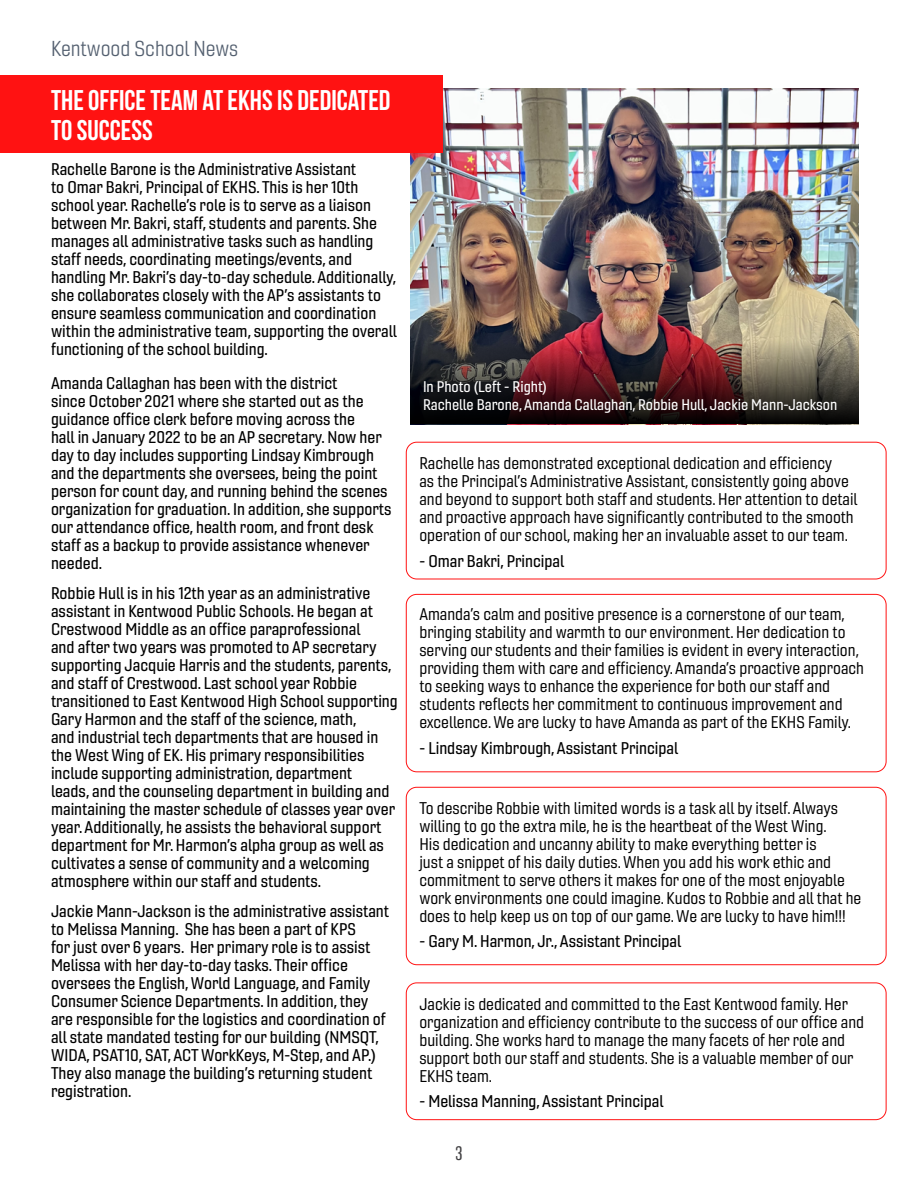
<style>
.page{position:relative;width:918px;height:1188px;background:#fff}
.page>*{position:absolute;margin:0;border:0;box-sizing:border-box;transform-origin:0 0}
.t1{font:28.5px/30px "Bebas Neue";color:#fff}
.t2{font:21px "Gineso Nor Boo";color:#546070}
.t3{font:200 18px "Balboa";color:#414042}
.t4{font:16.5px/18px "Gineso Nor Med";color:#000}
.t5{font:16.5px/18px "Gineso Nor Reg";color:#000}
.t6{font:15px/18px "Gineso Nor Med";color:#fff}
</style>
<div class="page">
<img style="left:410px;top:89px;width:449px;height:251px">
<div style="left:0;top:75px;width:443px;height:77px;background:#ff1212"></div>
<svg style="left:410px;top:340px;width:449px;height:84px;background:#462b2b"></svg>
<div style="left:406px;top:442px;width:480px;height:137px;border:1px solid #ff1212;border-radius:10px"></div>
<div style="left:406px;top:983px;width:480px;height:137px;border:1px solid #ff1212;border-radius:10px"></div>
<div style="left:406px;top:594px;width:480px;height:178px;border:1px solid #ff1212;border-radius:10px"></div>
<div style="left:406px;top:787px;width:480px;height:178px;border:1px solid #ff1212;border-radius:10px"></div>
<p class="t2" style="left:51px;top:36px;width:189px">Kentwood School News</p>
<h1 class="t1" style="left:51px;top:85px;width:341px">THE OFFICE TEAM AT EKHS IS DEDICATED<br>TO SUCCESS</h1>
<p class="t4" style="left:51px;top:160px;width:347px">Rachelle Barone is the Administrative Assistant<br>to Omar Bakri, Principal of EKHS. This is her 10th school year. Rachelle’s role is to serve as a liaison between Mr. Bakri, staff, students and parents. She manages all administrative tasks such as handling staff needs, coordinating meetings/events, and handling Mr. Bakri’s day-to-day schedule. Additionally, she collaborates closely with the AP’s assistants to ensure seamless communication and coordination within the administrative team, supporting the overall functioning of the school building.</p>
<p class="t4" style="left:51px;top:374px;width:342px">Amanda Callaghan has been with the district<br>since October 2021 where she started out as the guidance office clerk before moving across the<br>hall in January 2022 to be an AP secretary. Now her day to day includes supporting Lindsay Kimbrough and the departments she oversees, being the point person for count day, and running behind the scenes organization for graduation. In addition, she supports our attendance office, health room, and front desk staff as a backup to provide assistance whenever needed.</p>
<p class="t4" style="left:51px;top:584px;width:348px">Robbie Hull is in his 12th year as an administrative assistant in Kentwood Public Schools. He began at Crestwood Middle as an office paraprofessional<br>and after two years was promoted to AP secretary supporting Jacquie Harris and the students, parents, and staff of Crestwood. Last school year Robbie transitioned to East Kentwood High School supporting Gary Harmon and the staff of the science, math,<br>and industrial tech departments that are housed in the West Wing of EK. His primary responsibilities include supporting administration, department<br>leads, and the counseling department in building and maintaining the master schedule of classes year over year. Additionally, he assists the behavioral support department for Mr. Harmon’s alpha group as well as cultivates a sense of community and a welcoming atmosphere within our staff and students.</p>
<p class="t4" style="left:51px;top:902px;width:340px">Jackie Mann-Jackson is the administrative assistant to Melissa Manning. She has been a part of KPS<br>for just over 6 years. Her primary role is to assist Melissa with her day-to-day tasks. Their office oversees the English, World Language, and Family Consumer Science Departments. In addition, they are responsible for the logistics and coordination of all state mandated testing for our building (NMSQT, WIDA, PSAT10, SAT, ACT WorkKeys, M-Step, and AP.)<br>They also manage the building’s returning student registration.</p>
<p class="t6" style="left:423px;top:377px;width:416px">In Photo (Left - Right)<br>Rachelle Barone, Amanda Callaghan, Robbie Hull, Jackie Mann-Jackson</p>
<p class="t5" style="left:419px;top:454px;width:440px">Rachelle has demonstrated exceptional dedication and efficiency<br>as the Principal’s Administrative Assistant, consistently going above and beyond to support both staff and students. Her attention to detail and proactive approach have significantly contributed to the smooth operation of our school, making her an invaluable asset to our team.</p>
<p class="t4" style="left:419px;top:552px;width:146px">- Omar Bakri, Principal</p>
<p class="t5" style="left:419px;top:606px;width:446px">Amanda’s calm and positive presence is a cornerstone of our team, bringing stability and warmth to our environment. Her dedication to serving our students and their families is evident in every interaction, providing them with care and efficiency. Amanda’s proactive approach to seeking ways to enhance the experience for both our staff and students reflects her commitment to continuous improvement and excellence. We are lucky to have Amanda as part of the EKHS Family.</p>
<p class="t4" style="left:419px;top:739px;width:260px">- Lindsay Kimbrough, Assistant Principal</p>
<p class="t5" style="left:419px;top:799px;width:443px">To describe Robbie with limited words is a task all by itself. Always willing to go the extra mile, he is the heartbeat of the West Wing.<br>His dedication and uncanny ability to make everything better is<br>just a snippet of his daily duties. When you add his work ethic and commitment to serve others it makes for one of the most enjoyable work environments one could imagine. Kudos to Robbie and all that he does to help keep us on top of our game. We are lucky to have him!!!</p>
<p class="t4" style="left:419px;top:932px;width:263px">- Gary M. Harmon, Jr., Assistant Principal</p>
<p class="t5" style="left:419px;top:995px;width:446px">Jackie is dedicated and committed to the East Kentwood family. Her organization and efficiency contribute to the success of our office and building. She works hard to manage the many facets of her role and support both our staff and students. She is a valuable member of our EKHS team.</p>
<p class="t4" style="left:419px;top:1092px;width:246px">- Melissa Manning, Assistant Principal</p>
<p class="t3" style="left:455px;top:1144px;width:9px">3</p>
</div>
